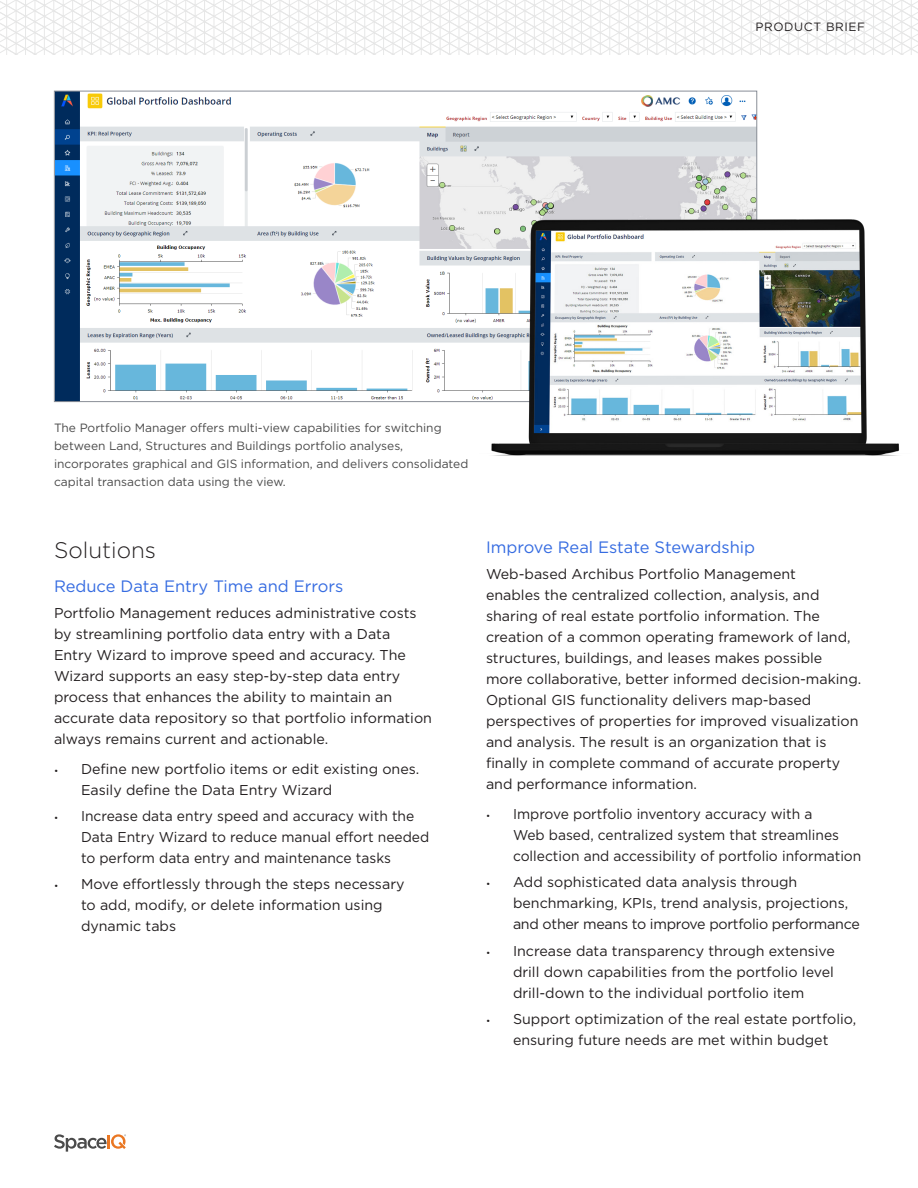
<style>
.page{position:relative;width:918px;height:1188px;background:#fff}
.page>*{position:absolute;margin:0;border:0;box-sizing:border-box;transform-origin:0 0}
.Subhead{font:300 22.5px "Gotham";color:#231f20}
.Subhead-blue{font:16.5px "Gotham";color:#366ce1}
.Body{font:14.25px/21px "Gotham";color:#231f20}
.t1{font:12px/18px "Gotham";color:#4b4b4b}
.Page-label{font:12px "Gotham";letter-spacing:.05em;color:#231f20}
.s1{font-size:9px}
</style>
<div class="page">
<svg style="left:0;top:0;width:918px;height:54px"></svg>
<svg style="left:54px;top:1134px;width:72px;height:18px"></svg>
<img style="left:56px;top:93px;width:699px;height:307px">
<img style="left:480px;top:190px;width:419px;height:266px">
<p class="Page-label" style="left:756px;top:20px;width:111px">PRODUCT BRIEF</p>
<p class="t1" style="left:54px;top:419px;width:416px">The Portfolio Manager offers multi-view capabilities for switching between Land, Structures and Buildings portfolio analyses, incorporates graphical and GIS information, and delivers consolidated capital transaction data using the view.</p>
<p class="Subhead" style="left:54px;top:538px;width:104px">Solutions</p>
<p class="Subhead-blue" style="left:54px;top:577px;width:291px">Reduce Data Entry Time and Errors</p>
<p class="Body" style="left:54px;top:602px;width:380px">Portfolio Management reduces administrative costs by streamlining portfolio data entry with a Data Entry Wizard to improve speed and accuracy. The Wizard supports an easy step-by-step data entry process that enhances the ability to maintain an accurate data repository so that portfolio information always remains current and actionable.</p>
<p class="Body" style="left:81px;top:758px;width:340px;text-indent:-27px"><span class="s1">•</span> Define new portfolio items or edit existing ones.<br>Easily define the Data Entry Wizard</p>
<p class="Body" style="left:81px;top:805px;width:350px;text-indent:-27px"><span class="s1">•</span> Increase data entry speed and accuracy with the<br>Data Entry Wizard to reduce manual effort needed to perform data entry and maintenance tasks</p>
<p class="Body" style="left:81px;top:874px;width:325px;text-indent:-27px"><span class="s1">•</span> Move effortlessly through the steps necessary to add, modify, or delete information using dynamic tabs</p>
<p class="Subhead-blue" style="left:486px;top:538px;width:271px">Improve Real Estate Stewardship</p>
<p class="Body" style="left:486px;top:564px;width:377px">Web-based Archibus Portfolio Management<br>enables the centralized collection, analysis, and sharing of real estate portfolio information. The creation of a common operating framework of land, structures, buildings, and leases makes possible more collaborative, better informed decision-making.<br>Optional GIS functionality delivers map-based perspectives of properties for improved visualization and analysis. The result is an organization that is finally in complete command of accurate property and performance information.</p>
<p class="Body" style="left:513px;top:803px;width:350px;text-indent:-27px"><span class="s1">•</span> Improve portfolio inventory accuracy with a<br>Web based, centralized system that streamlines collection and accessibility of portfolio information</p>
<p class="Body" style="left:513px;top:872px;width:348px;text-indent:-27px"><span class="s1">•</span> Add sophisticated data analysis through benchmarking, KPIs, trend analysis, projections, and other means to improve portfolio performance</p>
<p class="Body" style="left:513px;top:940px;width:324px;text-align:justify;text-indent:-27px"><span class="s1">•</span> Increase data transparency through extensive drill down capabilities from the portfolio level drill-down to the individual portfolio item</p>
<p class="Body" style="left:486px;top:1008px;width:372px;text-align:center"><span class="s1">•</span> Support optimization of the real estate portfolio, ensuring future needs are met within budget</p>
</div>
